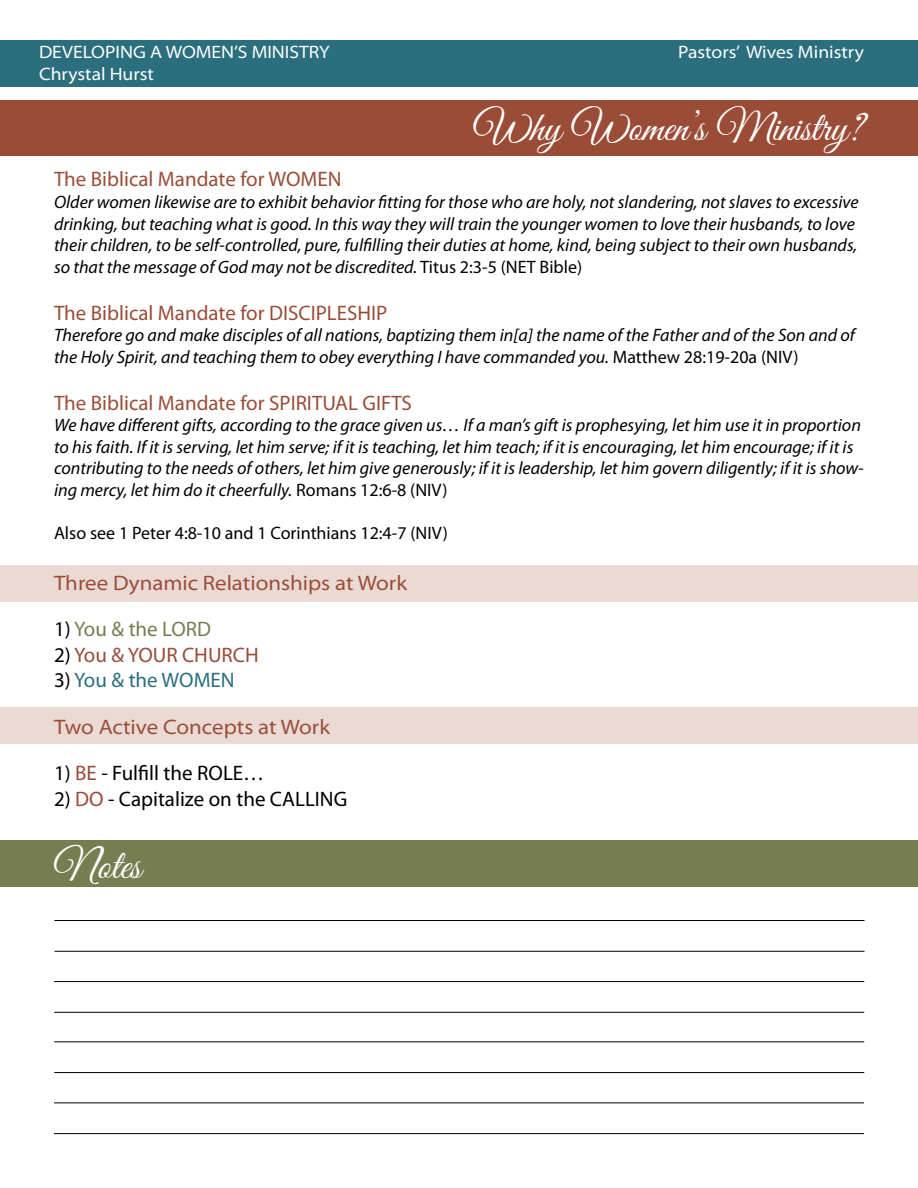
<style>
.page{position:relative;width:918px;height:1188px;background:#fff}
.page>*{position:absolute;margin:0;border:0;box-sizing:border-box;transform-origin:0 0}
.t1{font:42px "Great Vibes";color:#fff}
.t2{font:21px "Myriad Pro";color:#9a4c37}
.t3{font:semi-expanded 21px "Myriad Pro";color:#9a4c37}
.t4{font:21px "Myriad Pro";color:#000}
.t5{font:21px "Myriad Pro";color:#2b6f7e}
.t6{font:21px "Myriad Pro";color:#767d50}
.t7{font:italic 18px/21.6px "Myriad Pro";color:#000}
.t8{font:semi-expanded 18px "Myriad Pro";color:#fff}
.t9{font:18px "Myriad Pro";color:#000}
.s1{font-style:normal}
.s2{color:#000}
.s3{color:#9a4c37}
</style>
<div class="page">
<div style="left:0;top:101px;width:918px;height:55px;background:#9a4c37"></div>
<div style="left:0;top:40px;width:918px;height:47px;background:#2b6f7e"></div>
<div style="left:0;top:565px;width:918px;height:37px;background:#eadad3"></div>
<div style="left:0;top:707px;width:918px;height:37px;background:#eadad3"></div>
<div style="left:0;top:840px;width:918px;height:47px;background:#767d50"></div>
<hr style="left:55px;top:920px;width:810px;height:1px;background:#000">
<hr style="left:55px;top:951px;width:810px;height:1px;background:#000">
<hr style="left:54px;top:981px;width:810px;height:1px;background:#000">
<hr style="left:54px;top:1012px;width:810px;height:1px;background:#000">
<hr style="left:54px;top:1041px;width:810px;height:1px;background:#000">
<hr style="left:54px;top:1072px;width:810px;height:1px;background:#000">
<hr style="left:54px;top:1102px;width:810px;height:1px;background:#000">
<hr style="left:54px;top:1133px;width:810px;height:1px;background:#000">
<p class="t8" style="left:39px;top:42px;width:292px">DEVELOPING A WOMEN’S MINISTRY</p>
<p class="t8" style="left:678px;top:42px;width:187px">Pastors’ Wives Ministry</p>
<p class="t8" style="left:39px;top:64px;width:117px">Chrystal Hurst</p>
<h1 class="t1" style="left:474px;top:104px;width:391px">Why Women’s Ministry?</h1>
<p class="t2" style="left:54px;top:166px;width:289px">The Biblical Mandate for WOMEN</p>
<p class="t7" style="left:54px;top:191px;width:806px">Older women likewise are to exhibit behavior fitting for those who are holy, not slandering, not slaves to excessive drinking, but teaching what is good. In this way they will train the younger women to love their husbands, to love their children, to be self-controlled, pure, fulfilling their duties at home, kind, being subject to their own husbands, so that the message of God may not be discredited. <span class="s1">Titus 2:3-5 (NET Bible)</span></p>
<p class="t2" style="left:54px;top:300px;width:335px">The Biblical Mandate for DISCIPLESHIP</p>
<p class="t7" style="left:54px;top:324px;width:803px">Therefore go and make disciples of all nations, baptizing them in[a] the name of the Father and of the Son and of the Holy Spirit, and teaching them to obey everything I have commanded you. <span class="s1">Matthew 28:19-20a (NIV)</span></p>
<p class="t2" style="left:54px;top:390px;width:360px">The Biblical Mandate for SPIRITUAL GIFTS</p>
<p class="t7" style="left:54px;top:414px;width:811px">We have different gifts, according to the grace given us… If a man’s gift is prophesying, let him use it in proportion to his faith. If it is serving, let him serve; if it is teaching, let him teach; if it is encouraging, let him encourage; if it is contributing to the needs of others, let him give generously; if it is leadership, let him govern diligently; if it is show&shy;ing mercy, let him do it cheerfully. <span class="s1">Romans 12:6-8 (NIV)</span></p>
<p class="t9" style="left:54px;top:522px;width:395px">Also see 1 Peter 4:8-10 and 1 Corinthians 12:4-7 (NIV)</p>
<p class="t3" style="left:54px;top:571px;width:355px">Three Dynamic Relationships at Work</p>
<p class="t6" style="left:54px;top:616px;width:159px"><span class="s2">1)</span> You &amp; the LORD</p>
<p class="t2" style="left:54px;top:642px;width:206px"><span class="s2">2)</span> You &amp; YOUR CHURCH</p>
<p class="t5" style="left:54px;top:667px;width:182px"><span class="s2">3)</span> You &amp; the WOMEN</p>
<p class="t3" style="left:54px;top:715px;width:278px">Two Active Concepts at Work</p>
<p class="t4" style="left:54px;top:760px;width:212px">1) <span class="s3">BE</span> - Fulfill the ROLE…</p>
<p class="t4" style="left:54px;top:786px;width:295px">2) <span class="s3">DO</span> - Capitalize on the CALLING</p>
<h1 class="t1" style="left:54px;top:842px;width:89px">Notes</h1>
</div>
